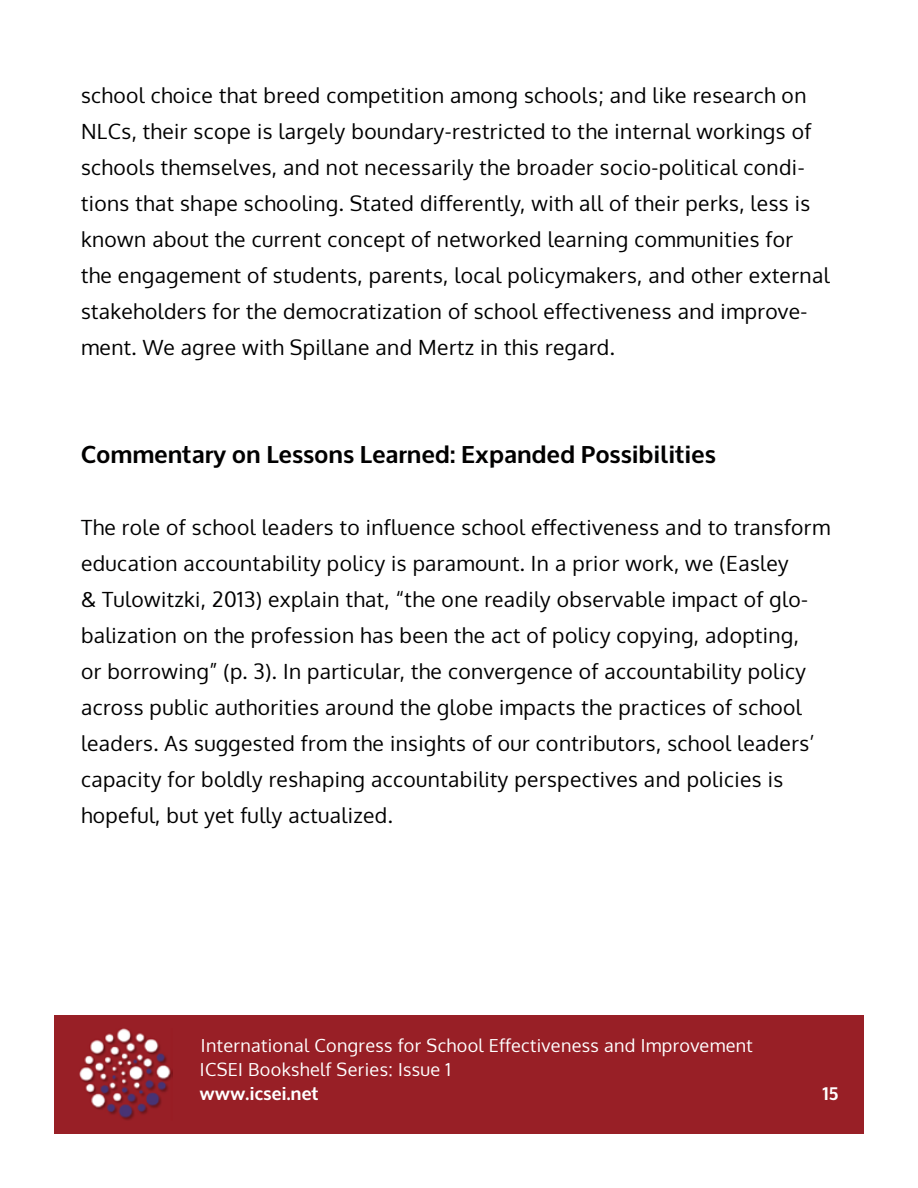
<style>
.page{position:relative;width:918px;height:1188px;background:#fff}
.page>*{position:absolute;margin:0;border:0;box-sizing:border-box;transform-origin:0 0}
.t1{font:700 24px "Oxygen";letter-spacing:.02em;color:#010000}
.t2{font:21px/36px "Oxygen";letter-spacing:.02em;color:#010000}
.t3{font:18px/24px "Oxygen";letter-spacing:.02em;color:#fff}
.t4{font:700 18px "Oxygen";letter-spacing:.02em;color:#fff}
</style>
<div class="page">
<div style="left:54px;top:1015px;width:810px;height:119px;background:#981f26"></div>
<img style="left:80px;top:1028px;width:92px;height:92px">
<p class="t2" style="left:81px;top:77px;width:750px">school choice that breed competition among schools; and like research on NLCs, their scope is largely boundary-restricted to the internal workings of schools themselves, and not necessarily the broader socio-political condi&shy;tions that shape schooling. Stated differently, with all of their perks, less is known about the current concept of networked learning communities for<br>the engagement of students, parents, local policymakers, and other external stakeholders for the democratization of school effectiveness and improve&shy;ment. We agree with Spillane and Mertz in this regard.</p>
<p class="t1" style="left:81px;top:439px;width:636px">Commentary on Lessons Learned: Expanded Possibilities</p>
<p class="t2" style="left:81px;top:509px;width:751px">The role of school leaders to influence school effectiveness and to transform education accountability policy is paramount. In a prior work, we (Easley<br>&amp; Tulowitzki, 2013) explain that, “the one readily observable impact of glo&shy;balization on the profession has been the act of policy copying, adopting,<br>or borrowing” (p. 3). In particular, the convergence of accountability policy across public authorities around the globe impacts the practices of school leaders. As suggested from the insights of our contributors, school leaders’ capacity for boldly reshaping accountability perspectives and policies is hopeful, but yet fully actualized.</p>
<p class="t3" style="left:200px;top:1034px;width:554px">International Congress for School Effectiveness and Improvement<br>ICSEI Bookshelf Series: Issue 1</p>
<p class="t4" style="left:200px;top:1083px;width:120px">www.icsei.net</p>
<p class="t4" style="left:822px;top:1083px;width:18px">15</p>
</div>
